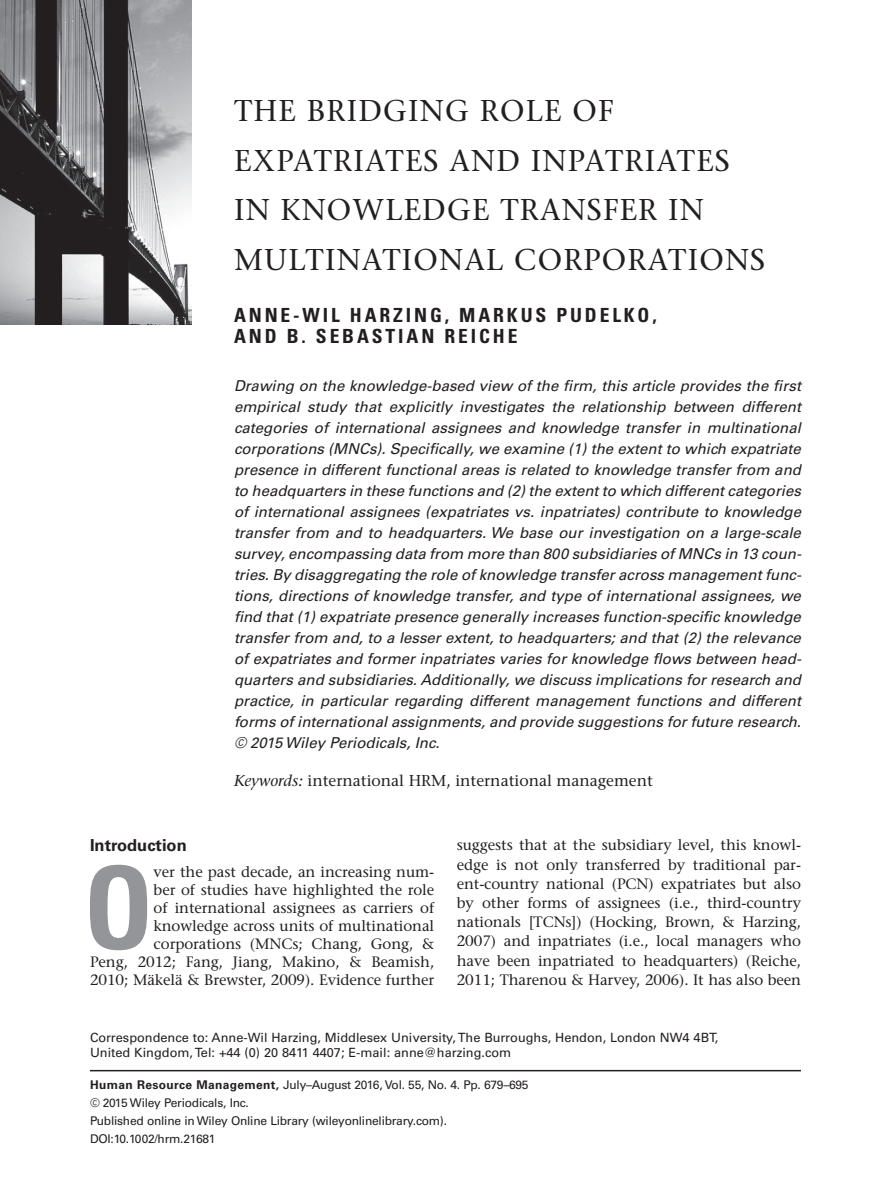
<style>
.page{position:relative;width:891px;height:1188px;background:#fff}
.page>*{position:absolute;margin:0;border:0;box-sizing:border-box;transform-origin:0 0}
.t1{font:700 condensed 114.75px "Univers LT Std";color:#939598}
.t2{font:500 30px/49.5px "Stone Serif Std";letter-spacing:.04em;color:#231f20}
.t3{font:700 condensed 19.5px/21px "Univers LT Std";letter-spacing:.15em;color:#231f20}
.t4{font:700 16.5px "Univers LT Std";color:#231f20}
.t5{font:500 15.75px "Stone Serif Std";color:#231f20}
.t6{font:italic 15px/21px "Univers LT Std";color:#231f20;text-align:justify}
.t7{font:500 15px/19.2px "Stone Serif Std";letter-spacing:-.005em;color:#231f20;text-align:justify}
.t8{font:12.75px/15px "Univers LT Std";color:#231f20}
.t9{font:12px/18px "Univers LT Std";letter-spacing:-.02em;color:#231f20}
.s1{font-style:italic}
.s2{font-weight:700}
</style>
<div class="page">
<hr style="left:90px;top:1070px;width:711px;height:1px;background:#231f20">
<img style="left:0;top:0;width:192px;height:324px">
<h2 class="t2" style="left:234px;top:89px;width:533px">THE BRIDGING ROLE OF<br>EXPATRIATES AND INPATRIATES<br>IN KNOWLEDGE TRANSFER IN<br>MULTINATIONAL CORPORATIONS</h2>
<h3 class="t3" style="left:234px;top:306px;width:424px">ANNE-WIL HARZING, MARKUS PUDELKO,<br>AND B. SEBASTIAN REICHE</h3>
<p class="t6" style="left:234px;top:376px;width:569px">Drawing on the knowledge-based view of the firm, this article provides the first empirical study that explicitly investigates the relationship between different categories of international assignees and knowledge transfer in multinational corporations (MNCs). Specifically, we examine (1) the extent to which expatriate presence in different functional areas is related to knowledge transfer from and to headquarters in these functions and (2) the extent to which different categories of international assignees (expatriates vs. inpatriates) contribute to knowledge transfer from and to headquarters. We base our investigation on a large-scale survey, encompassing data from more than 800 subsidiaries of MNCs in 13 coun&shy;tries. By disaggregating the role of knowledge transfer across management func&shy;tions, directions of knowledge transfer, and type of international assignees, we find that (1) expatriate presence generally increases function-specific knowledge transfer from and, to a lesser extent, to headquarters; and that (2) the relevance of expatriates and former inpatriates varies for knowledge flows between head&shy;quarters and subsidiaries. Additionally, we discuss implications for research and practice, in particular regarding different management functions and different forms of international assignments, and provide suggestions for future research. © 2015 Wiley Periodicals, Inc.</p>
<p class="t5" style="left:234px;top:775px;width:420px"><span class="s1">Keywords:</span> international HRM, international management</p>
<p class="t4" style="left:90px;top:839px;width:98px">Introduction</p>
<h1 class="t1" style="left:84px;top:863px;width:72px">O</h1>
<p class="t7" style="left:90px;top:864px;width:346px;line-height:18px;text-align:right">ver the past decade, an increasing num-<br>ber of studies have highlighted the role<br>of international assignees as carriers of knowledge across units of multinational corporations (MNCs; Chang, Gong, &amp;<br>Peng, 2012; Fang, Jiang, Makino, &amp; Beamish, 2010; Mäkelä &amp; Brewster, 2009). Evidence further</p>
<p class="t7" style="left:457px;top:837px;width:346px">suggests that at the subsidiary level, this knowl&shy;edge is not only transferred by traditional par&shy;ent-country national (PCN) expatriates but also by other forms of assignees (i.e., third-country nationals [TCNs]) (Hocking, Brown, &amp; Harzing, 2007) and inpatriates (i.e., local managers who have been inpatriated to headquarters) (Reiche, 2011; Tharenou &amp; Harvey, 2006). It has also been</p>
<p class="t8" style="left:90px;top:1030px;width:630px">Correspondence to: Anne-Wil Harzing, Middlesex University, The Burroughs, Hendon, London NW4 4BT,<br>United Kingdom, Tel: +44 (0) 20 8411 4407; E-mail: anne@harzing.com</p>
<p class="t9" style="left:90px;top:1076px;width:440px"><span class="s2">Human Resource Management,</span> July–August 2016, Vol. 55, No. 4. Pp. 679–695 © 2015 Wiley Periodicals, Inc.<br>Published online in Wiley Online Library (wileyonlinelibrary.com).<br>DOI:10.1002/hrm.21681</p>
</div>
